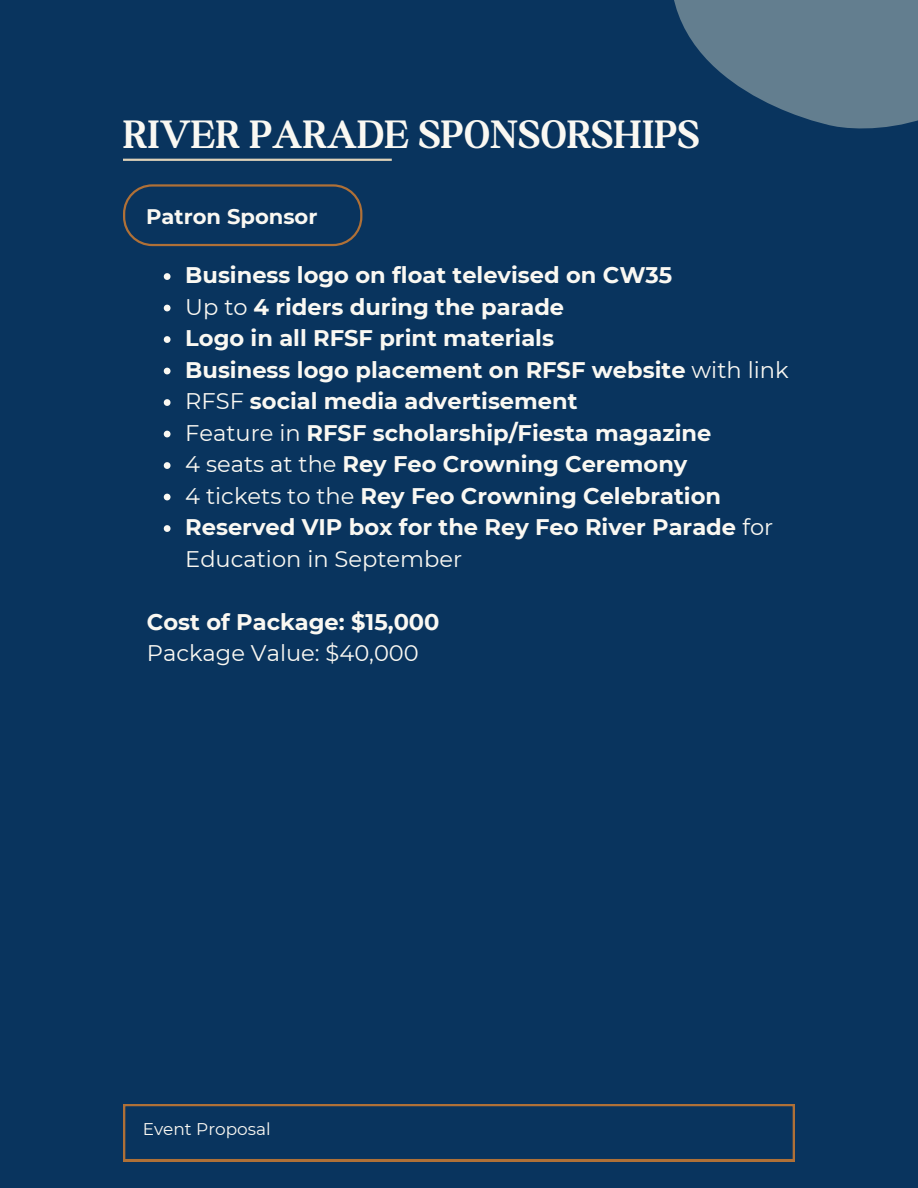
<style>
.page{position:relative;width:918px;height:1188px;background:#09345e}
.page>*{position:absolute;margin:0;border:0;box-sizing:border-box;transform-origin:0 0}
.t1{font:700 42.3px "Boston Angel";letter-spacing:.02em;color:#faf8f2}
.t2{font:700 22.5px/31.5px "Montserrat";color:#faf8f2}
.t3{font:700 21px "Montserrat";color:#faf8f2}
.t4{font:16.95px "Montserrat";color:#faf8f2}
.s1{font-weight:400}
</style>
<div class="page">
<hr style="left:123px;top:159px;width:269px;height:2px;background:#ddd1b8">
<svg style="left:123px;top:1104px;width:672px;height:57px"></svg>
<svg style="left:123px;top:184px;width:239px;height:62px"></svg>
<svg style="left:674px;top:0;width:244px;height:129px;fill:#637e8f"></svg>
<svg style="left:164px;top:273px;width:7px;height:7px"></svg>
<svg style="left:164px;top:305px;width:7px;height:6px"></svg>
<svg style="left:164px;top:336px;width:7px;height:7px"></svg>
<svg style="left:164px;top:368px;width:7px;height:6px"></svg>
<svg style="left:164px;top:399px;width:7px;height:7px"></svg>
<svg style="left:164px;top:431px;width:7px;height:6px"></svg>
<svg style="left:164px;top:462px;width:7px;height:7px"></svg>
<svg style="left:164px;top:494px;width:7px;height:6px"></svg>
<svg style="left:164px;top:525px;width:7px;height:7px"></svg>
<p class="t1" style="left:123px;top:109px;width:578px">RIVER PARADE SPONSORSHIPS</p>
<h2 class="t3" style="left:146px;top:203px;width:173px">Patron Sponsor</h2>
<p class="t2" style="left:185px;top:259px;width:489px">Business logo on float televised on CW35</p>
<p class="t2" style="left:185px;top:291px;width:380px"><span class="s1">Up to</span> 4 riders during the parade</p>
<p class="t2" style="left:185px;top:322px;width:370px">Logo in all RFSF print materials</p>
<p class="t2" style="left:185px;top:354px;width:605px">Business logo placement on RFSF website <span class="s1">with link</span></p>
<p class="t2" style="left:185px;top:385px;width:394px"><span class="s1">RFSF</span> social media advertisement</p>
<p class="t2" style="left:185px;top:417px;width:528px"><span class="s1">Feature in</span> RFSF scholarship/Fiesta magazine</p>
<p class="t2" style="left:185px;top:448px;width:504px"><span class="s1">4 seats at the</span> Rey Feo Crowning Ceremony</p>
<p class="t2" style="left:185px;top:480px;width:537px"><span class="s1">4 tickets to the</span> Rey Feo Crowning Celebration</p>
<p class="t2" style="left:185px;top:511px;width:590px">Reserved VIP box for the Rey Feo River Parade <span class="s1">for<br>Education in September</span></p>
<h3 class="t2" style="left:147px;top:606px;width:294px">Cost of Package: $15,000<br><span class="s1">Package Value: $40,000</span></h3>
<h1 class="t4" style="left:143px;top:1119px;width:130px">Event Proposal</h1>
</div>
